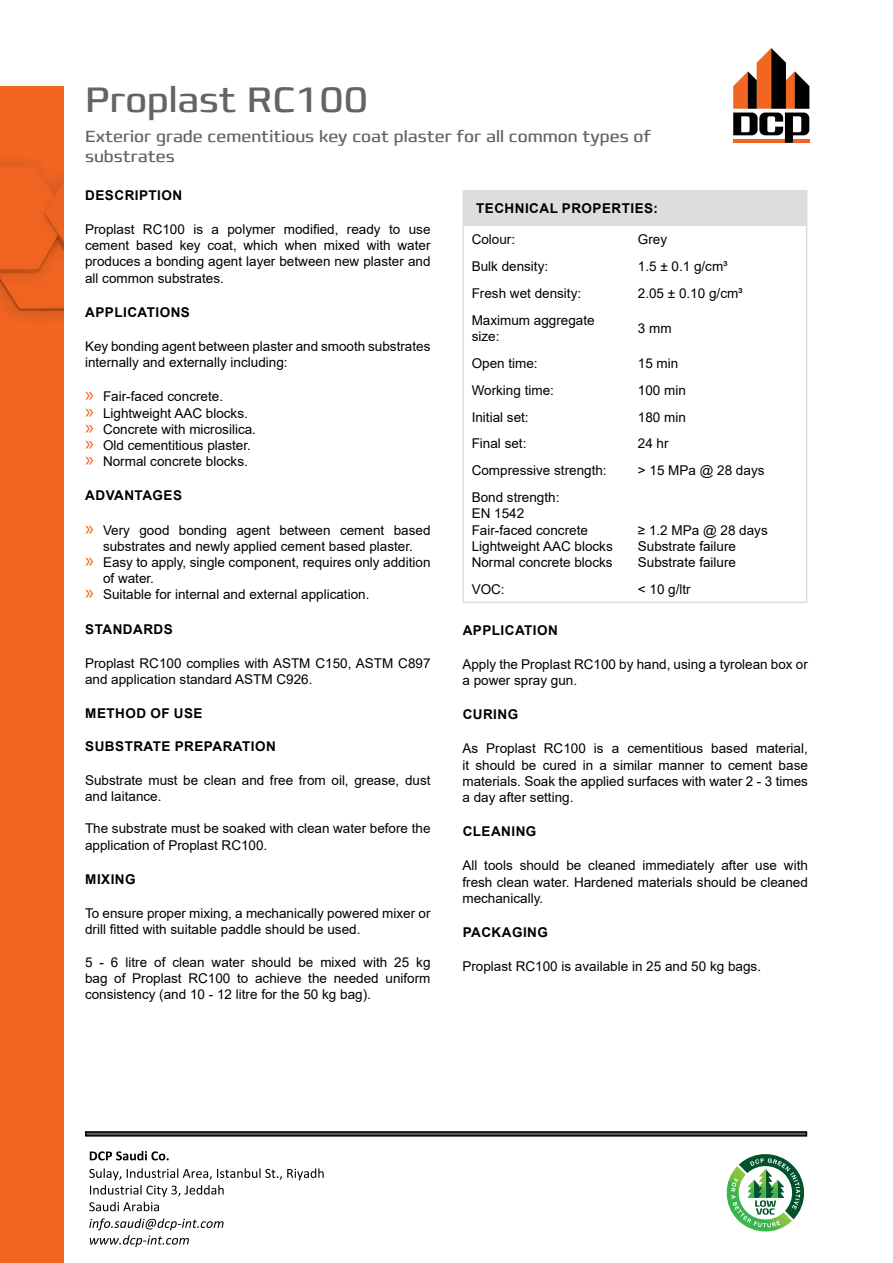
<style>
.page{position:relative;width:893px;height:1263px;background:#fff}
.page>*{position:absolute;margin:0;border:0;box-sizing:border-box;transform-origin:0 0}
.t1{font:36px "Francker CYR";color:#636466}
.t2{font:16.5px/19.8px "Francker CYR";color:#636466}
.t3{font:13.5px/16.2px "Arial";color:#000}
.t4{font:700 13.5px "Arial";letter-spacing:.035em;color:#000}
.s1{font-family:"Myriad Pro";font-size:21px;color:#f26522}
</style>
<div class="page">
<div style="left:85px;top:1131px;width:722px;height:5px;border:2px solid #000"></div>
<svg style="left:90px;top:1151px;width:79px;height:9px"></svg>
<svg style="left:89px;top:1168px;width:235px;height:43px"></svg>
<svg style="left:89px;top:1218px;width:135px;height:29px"></svg>
<div style="left:463px;top:191px;width:344px;height:35px;background:#dcddde"></div>
<hr style="left:462px;top:190px;width:167px;height:1px;background:#dcddde">
<hr style="left:462px;top:191px;width:2px;height:35px;background:#dcddde">
<hr style="left:629px;top:190px;width:178px;height:1px;background:#dcddde">
<hr style="left:462px;top:226px;width:2px;height:27px;background:#dcddde">
<hr style="left:462px;top:253px;width:2px;height:27px;background:#dcddde">
<hr style="left:462px;top:280px;width:2px;height:27px;background:#dcddde">
<svg style="left:806px;top:226px;width:1px;height:81px"></svg>
<hr style="left:462px;top:307px;width:2px;height:43px;background:#dcddde">
<hr style="left:806px;top:307px;width:1px;height:43px;background:#dcddde">
<hr style="left:462px;top:350px;width:2px;height:26px;background:#dcddde">
<hr style="left:462px;top:376px;width:2px;height:27px;background:#dcddde">
<hr style="left:462px;top:403px;width:2px;height:27px;background:#dcddde">
<hr style="left:462px;top:430px;width:2px;height:27px;background:#dcddde">
<hr style="left:462px;top:457px;width:2px;height:27px;background:#dcddde">
<svg style="left:806px;top:350px;width:1px;height:134px"></svg>
<hr style="left:462px;top:484px;width:2px;height:91px;background:#dcddde">
<hr style="left:806px;top:484px;width:1px;height:91px;background:#dcddde">
<hr style="left:462px;top:575px;width:2px;height:26px;background:#dcddde">
<svg style="left:806px;top:575px;width:1px;height:26px"></svg>
<hr style="left:462px;top:601px;width:167px;height:2px;background:#dcddde">
<hr style="left:629px;top:601px;width:178px;height:2px;background:#dcddde">
<svg style="left:726px;top:1154px;width:78px;height:78px"></svg>
<svg style="left:733px;top:48px;width:76px;height:95px"></svg>
<div style="left:0;top:86px;width:64px;height:1177px;background:#f26522"></div>
<img style="left:0;top:161px;width:64px;height:158px">
<h1 class="t1" style="left:85px;top:77px;width:284px">Proplast RC100</h1>
<p class="t2" style="left:85px;top:127px;width:568px">Exterior grade cementitious key coat plaster for all common types of substrates</p>
<p class="t4" style="left:85px;top:185px;width:98px">DESCRIPTION</p>
<p class="t3" style="left:85px;top:221px;width:347px;text-align:justify">Proplast RC100 is a polymer modified, ready to use cement based key coat, which when mixed with water produces a bonding agent layer between new plaster and all common substrates.</p>
<p class="t4" style="left:85px;top:302px;width:106px">APPLICATIONS</p>
<p class="t3" style="left:85px;top:338px;width:347px">Key bonding agent between plaster and smooth substrates internally and externally including:</p>
<p class="t3" style="left:85px;top:388px;width:173px"><span class="s1">»</span> Fair-faced concrete.<br><span class="s1">»</span> Lightweight AAC blocks. <span class="s1">»</span> Concrete with microsilica. <span class="s1">»</span> Old cementitious plaster. <span class="s1">»</span> Normal concrete blocks.</p>
<p class="t4" style="left:85px;top:486px;width:98px">ADVANTAGES</p>
<p class="t3" style="left:85px;top:522px;width:347px"><span class="s1">»</span> Very good bonding agent between cement based</p>
<p class="t3" style="left:103px;top:538px;width:311px">substrates and newly applied cement based plaster.</p>
<p class="t3" style="left:85px;top:554px;width:347px"><span class="s1">»</span> Easy to apply, single component, requires only addition</p>
<p class="t3" style="left:103px;top:570px;width:53px">of water.</p>
<p class="t3" style="left:85px;top:586px;width:286px"><span class="s1">»</span> Suitable for internal and external application.</p>
<p class="t4" style="left:85px;top:619px;width:89px">STANDARDS</p>
<p class="t3" style="left:85px;top:655px;width:347px">Proplast RC100 complies with ASTM C150, ASTM C897 and application standard ASTM C926.</p>
<p class="t4" style="left:85px;top:704px;width:119px">METHOD OF USE</p>
<p class="t4" style="left:85px;top:736px;width:192px">SUBSTRATE PREPARATION</p>
<p class="t3" style="left:85px;top:772px;width:347px">Substrate must be clean and free from oil, grease, dust and laitance.</p>
<p class="t3" style="left:85px;top:820px;width:347px">The substrate must be soaked with clean water before the application of Proplast RC100.</p>
<p class="t4" style="left:85px;top:869px;width:52px">MIXING</p>
<p class="t3" style="left:85px;top:905px;width:347px">To ensure proper mixing, a mechanically powered mixer or drill fitted with suitable paddle should be used.</p>
<p class="t3" style="left:85px;top:954px;width:347px;text-align:justify">5 - 6 litre of clean water should be mixed with 25 kg bag of Proplast RC100 to achieve the needed uniform consistency (and 10 - 12 litre for the 50 kg bag).</p>
<p class="t4" style="left:476px;top:199px;width:183px">TECHNICAL PROPERTIES:</p>
<p class="t3" style="left:472px;top:231px;width:45px">Colour:</p>
<p class="t3" style="left:638px;top:231px;width:31px">Grey</p>
<p class="t3" style="left:472px;top:258px;width:78px">Bulk density:</p>
<p class="t3" style="left:638px;top:258px;width:91px">1.5 ± 0.1 g/cm³</p>
<p class="t3" style="left:472px;top:285px;width:111px">Fresh wet density:</p>
<p class="t3" style="left:638px;top:285px;width:106px">2.05 ± 0.10 g/cm³</p>
<p class="t3" style="left:472px;top:312px;width:125px">Maximum aggregate size:</p>
<p class="t3" style="left:638px;top:320px;width:35px">3 mm</p>
<p class="t3" style="left:472px;top:355px;width:68px">Open time:</p>
<p class="t3" style="left:638px;top:355px;width:42px">15 min</p>
<p class="t3" style="left:472px;top:382px;width:84px">Working time:</p>
<p class="t3" style="left:638px;top:382px;width:50px">100 min</p>
<p class="t3" style="left:472px;top:409px;width:59px">Initial set:</p>
<p class="t3" style="left:638px;top:409px;width:50px">180 min</p>
<p class="t3" style="left:472px;top:435px;width:56px">Final set:</p>
<p class="t3" style="left:638px;top:435px;width:32px">24 hr</p>
<p class="t3" style="left:472px;top:462px;width:137px">Compressive strength:</p>
<p class="t3" style="left:638px;top:462px;width:128px">&gt; 15 MPa @ 28 days</p>
<p class="t3" style="left:472px;top:489px;width:143px">Bond strength:<br>EN 1542<br>Fair-faced concrete<br>Lightweight AAC blocks<br>Normal concrete blocks</p>
<p class="t3" style="left:638px;top:522px;width:131px">≥ 1.2 MPa @ 28 days<br>Substrate failure<br>Substrate failure</p>
<p class="t3" style="left:472px;top:581px;width:35px">VOC:</p>
<p class="t3" style="left:638px;top:581px;width:54px">&lt; 10 g/ltr</p>
<p class="t4" style="left:463px;top:620px;width:97px">APPLICATION</p>
<p class="t3" style="left:462px;top:656px;width:347px">Apply the Proplast RC100 by hand, using a tyrolean box or a power spray gun.</p>
<p class="t4" style="left:463px;top:705px;width:57px">CURING</p>
<p class="t3" style="left:462px;top:740px;width:347px;text-align:justify">As Proplast RC100 is a cementitious based material, it should be cured in a similar manner to cement base materials. Soak the applied surfaces with water 2 - 3 times a day after setting.</p>
<p class="t4" style="left:463px;top:822px;width:75px">CLEANING</p>
<p class="t3" style="left:462px;top:857px;width:347px;text-align:justify">All tools should be cleaned immediately after use with fresh clean water. Hardened materials should be cleaned mechanically.</p>
<p class="t4" style="left:463px;top:923px;width:87px">PACKAGING</p>
<p class="t3" style="left:462px;top:958px;width:300px">Proplast RC100 is available in 25 and 50 kg bags.</p>
</div>
